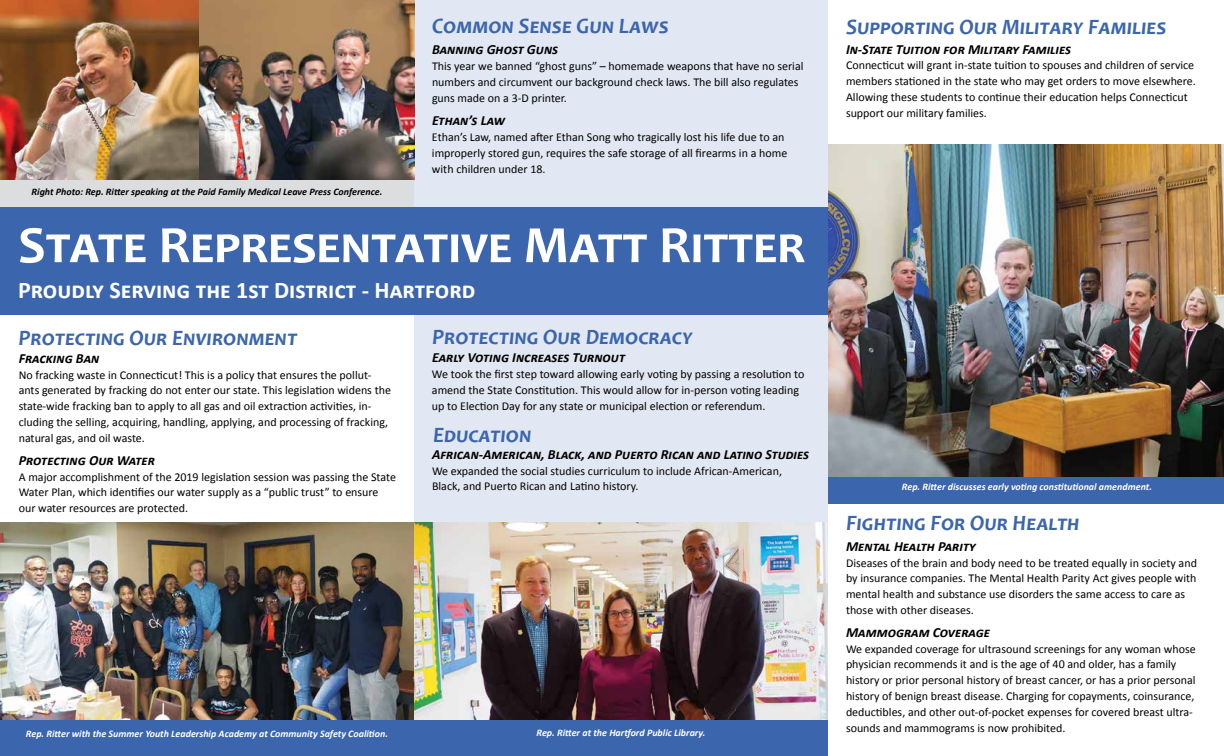
<style>
.page{position:relative;width:1224px;height:756px;background:#fff}
.page>*{position:absolute;margin:0;border:0;box-sizing:border-box;transform-origin:0 0}
.t1{font:700 53px "Candara";color:#fff}
.t2{font:700 24px "Calibri";color:#fff}
.t3{font:italic 700 22px "Candara";color:#3b65ad}
.t4{font:italic 700 14px "Calibri";color:#000}
.t5{font:12px/16px "Calibri";color:#000}
.t6{font:italic 700 10px "Calibri";color:#fff}
.t7{font:italic 700 10px "Calibri";color:#000}
</style>
<div class="page">
<div style="left:819px;top:472px;width:405px;height:32px;background:#3b65ad"></div>
<div style="left:0;top:162px;width:423px;height:90px;background:#dcddde"></div>
<div style="left:414px;top:0;width:414px;height:756px;background:#e2e8f3"></div>
<img style="left:828px;top:144px;width:396px;height:333px">
<img style="left:0;top:522px;width:828px;height:198px">
<div style="left:0;top:207px;width:828px;height:108px;background:#3b65ad"></div>
<img style="left:0;top:0;width:199px;height:180px">
<img style="left:199px;top:0;width:216px;height:180px">
<div style="left:0;top:720px;width:828px;height:36px;background:#3b65ad"></div>
<p class="t7" style="left:32px;top:185px;width:352px">Right Photo: Rep. Ritter speaking at the Paid Family Medical Leave Press Conference.</p>
<h3 class="t3" style="left:432px;top:12px;width:238px">Common Sense Gun Laws</h3>
<p class="t4" style="left:432px;top:40px;width:128px">Banning Ghost Guns</p>
<p class="t5" style="left:432px;top:58px;width:373px">This year we banned “ghost guns” – homemade weapons that have no serial numbers and circumvent our background check laws. The bill also regulates guns made on a 3-D printer.</p>
<p class="t4" style="left:432px;top:112px;width:75px">Ethan’s Law</p>
<p class="t5" style="left:432px;top:129px;width:357px">Ethan’s Law, named after Ethan Song who tragically lost his life due to an improperly stored gun, requires the safe storage of all firearms in a home with children under 18.</p>
<h1 class="t1" style="left:18px;top:212px;width:788px">State Representative Matt Ritter</h1>
<h2 class="t2" style="left:18px;top:275px;width:459px">Proudly Serving the 1st District - Hartford</h2>
<h3 class="t3" style="left:18px;top:324px;width:280px">Protecting Our Environment</h3>
<p class="t4" style="left:19px;top:349px;width:82px">Fracking Ban</p>
<p class="t5" style="left:19px;top:367px;width:374px">No fracking waste in Connecticut! This is a policy that ensures the pollut&shy;ants generated by fracking do not enter our state. This legislation widens the state-wide fracking ban to apply to all gas and oil extraction activities, in&shy;cluding the selling, acquiring, handling, applying, and processing of fracking, natural gas, and oil waste.</p>
<p class="t4" style="left:19px;top:451px;width:138px">Protecting Our Water</p>
<p class="t5" style="left:19px;top:469px;width:379px">A major accomplishment of the 2019 legislation session was passing the State<br>Water Plan, which identifies our water supply as a “public trust” to ensure our water resources are protected.</p>
<h3 class="t3" style="left:432px;top:323px;width:262px">Protecting Our Democracy</h3>
<p class="t4" style="left:432px;top:349px;width:195px">Early Voting Increases Turnout</p>
<p class="t5" style="left:432px;top:366px;width:374px">We took the first step toward allowing early voting by passing a resolution to amend the State Constitution. This would allow for in-person voting leading up to Election Day for any state or municipal election or referendum.</p>
<h3 class="t3" style="left:433px;top:421px;width:100px">Education</h3>
<p class="t4" style="left:432px;top:445px;width:379px">African-American, Black, and Puerto Rican and Latino Studies</p>
<p class="t5" style="left:432px;top:463px;width:352px">We expanded the social studies curriculum to include African-American,<br>Black, and Puerto Rican and Latino history.</p>
<p class="t6" style="left:26px;top:727px;width:364px">Rep. Ritter with the Summer Youth Leadership Academy at Community Safety Coalition.</p>
<p class="t6" style="left:537px;top:726px;width:170px">Rep. Ritter at the Hartford Public Library.</p>
<h3 class="t3" style="left:846px;top:13px;width:322px">Supporting Our Military Families</h3>
<p class="t4" style="left:846px;top:40px;width:227px">In-State Tuition for Military Families</p>
<p class="t5" style="left:846px;top:58px;width:351px">Connecticut will grant in-state tuition to spouses and children of service members stationed in the state who may get orders to move elsewhere.<br>Allowing these students to continue their education helps Connecticut support our military families.</p>
<p class="t6" style="left:902px;top:480px;width:252px">Rep. Ritter discusses early voting constitutional amendment.</p>
<h3 class="t3" style="left:846px;top:509px;width:235px">Fighting For Our Health</h3>
<p class="t4" style="left:846px;top:537px;width:131px">Mental Health Parity</p>
<p class="t5" style="left:846px;top:555px;width:352px">Diseases of the brain and body need to be treated equally in society and by insurance companies. The Mental Health Parity Act gives people with mental health and substance use disorders the same access to care as those with other diseases.</p>
<p class="t4" style="left:846px;top:623px;width:146px">Mammogram Coverage</p>
<p class="t5" style="left:846px;top:641px;width:351px">We expanded coverage for ultrasound screenings for any woman whose physician recommends it and is the age of 40 and older, has a family history or prior personal history of breast cancer, or has a prior personal history of benign breast disease. Charging for copayments, coinsurance, deductibles, and other out-of-pocket expenses for covered breast ultra&shy;sounds and mammograms is now prohibited.</p>
</div>
